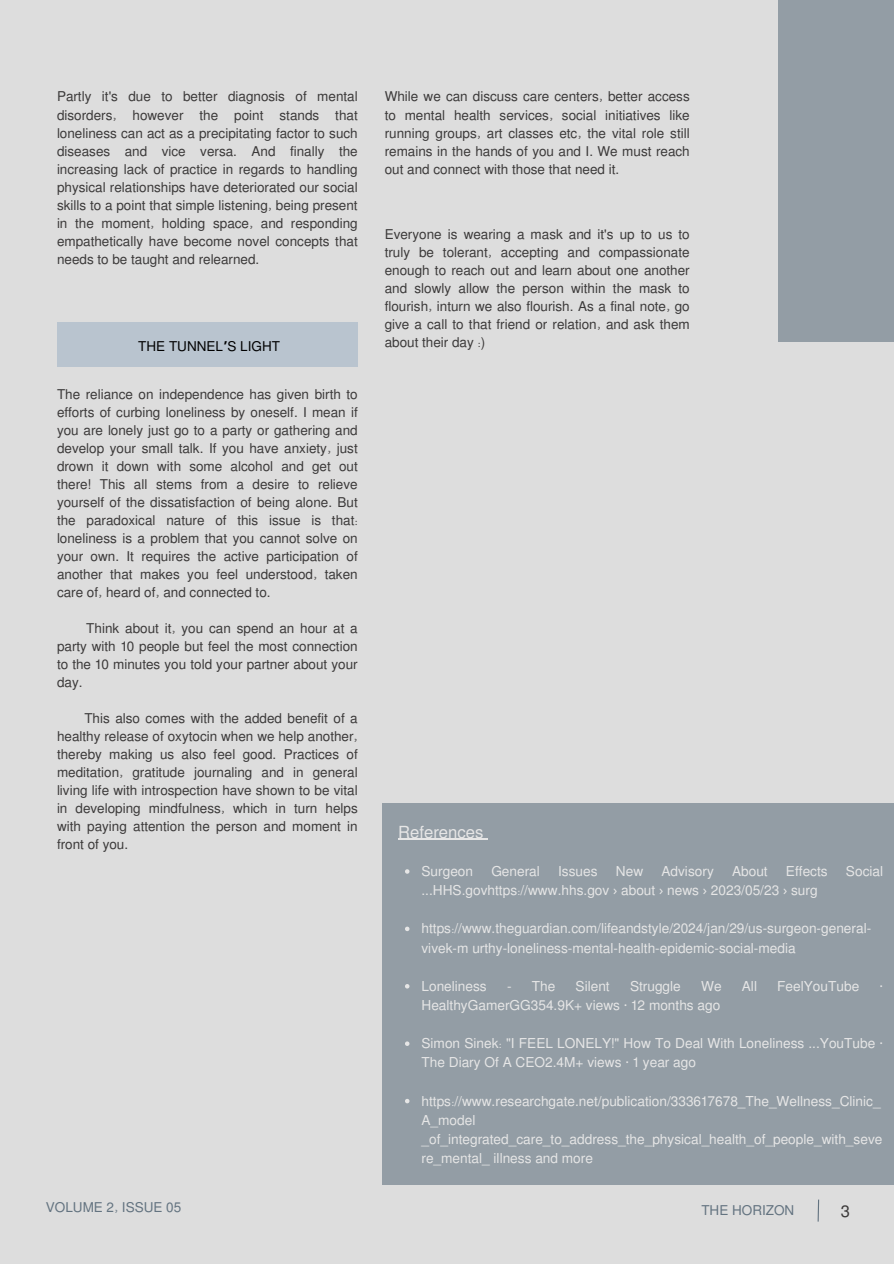
<style>
.page{position:relative;width:894px;height:1264px;background:#fff}
.page>*{position:absolute;margin:0;border:0;box-sizing:border-box;transform-origin:0 0}
.t1{font:16.65px "Mukti";color:#e6e6e6}
.t2{font:16.5px "Mukti";color:#3b3939}
.t3{font:13.65px/19.2px "Mukti";color:#e6e6e6}
.t4{font:13.65px "Noto Sans";color:#e6e6e6}
.t5{font:13.5px/18px "Mukti";color:#3b3939;text-align:justify}
.t6{font:13.5px "Mukti";color:#637380}
.t7{font:13.5px "Mukti";color:#000}
.s1{font-family:"Noto Sans Gurmukhi";font-weight:700}
.s2{font-family:"Noto Sans"}
</style>
<div class="page">
<div style="left:0;top:0;width:893px;height:1263px;background:#ddd"></div>
<svg style="left:817px;top:1199px;width:2px;height:23px"></svg>
<div style="left:382px;top:803px;width:511px;height:382px;background:#939da5"></div>
<hr style="left:398px;top:838px;width:85px;height:2px;background:#e6e6e6">
<svg style="left:405px;top:869px;width:4px;height:4px"></svg>
<svg style="left:405px;top:926px;width:4px;height:5px"></svg>
<svg style="left:405px;top:984px;width:4px;height:4px"></svg>
<svg style="left:405px;top:1041px;width:4px;height:4px"></svg>
<svg style="left:405px;top:1099px;width:4px;height:4px"></svg>
<div style="left:57px;top:323px;width:301px;height:44px;background:#b9c4cf"></div>
<div style="left:778px;top:0;width:115px;height:341px;background:#939da5"></div>
<h2 class="t5" style="left:57px;top:87px;width:302px">Partly it's due to better diagnosis of mental disorders, however the point stands that loneliness can act as a precipitating factor to such diseases and vice versa. And finally the increasing lack of practice in regards to handling physical relationships have deteriorated our social skills to a point that simple listening, being present in the moment, holding space, and responding empathetically have become novel concepts that needs to be taught and relearned.</h2>
<h2 class="t5" style="left:384px;top:87px;width:306px">While we can discuss care centers, better access to mental health services, social initiatives like running groups, art classes etc, the vital role still remains in the hands of you and I. We must reach out and connect with those that need it.</h2>
<p class="t5" style="left:384px;top:224px;width:306px">Everyone is wearing a mask and it's up to us to truly be tolerant, accepting and compassionate enough to reach out and learn about one another and slowly allow the person within the mask to flourish, inturn we also flourish. As a final note, go give a call to that friend or relation, and ask them about their day :)</p>
<p class="t7" style="left:138px;top:336px;width:143px">THE TUNNEL<span class="s1">’</span>S LIGHT</p>
<p class="t5" style="left:57px;top:385px;width:302px">The reliance on independence has given birth to efforts of curbing loneliness by oneself. I mean if you are lonely just go to a party or gathering and develop your small talk. If you have anxiety, just drown it down with some alcohol and get out there! This all stems from a desire to relieve yourself of the dissatisfaction of being alone. But the paradoxical nature of this issue is that: loneliness is a problem that you cannot solve on your own. It requires the active participation of another that makes you feel understood, taken care of, heard of, and connected to.</p>
<p class="t5" style="left:57px;top:619px;width:302px;text-indent:29px">Think about it, you can spend an hour at a party with 10 people but feel the most connection to the 10 minutes you told your partner about your day.</p>
<p class="t5" style="left:57px;top:709px;width:302px;text-indent:27px">This also comes with the added benefit of a healthy release of oxytocin when we help another, thereby making us also feel good. Practices of meditation, gratitude journaling and in general living life with introspection have shown to be vital in developing mindfulness, which in turn helps with paying attention the person and moment in front of you.</p>
<p class="t6" style="left:46px;top:1197px;width:137px">VOLUME 2, ISSUE 05</p>
<h3 class="t1" style="left:398px;top:820px;width:87px">References</h3>
<h2 class="t3" style="left:421px;top:860px;width:53px">Surgeon</h2>
<h2 class="t3" style="left:491px;top:860px;width:50px">General</h2>
<h2 class="t3" style="left:558px;top:860px;width:41px">Issues</h2>
<h2 class="t3" style="left:615px;top:860px;width:29px">New</h2>
<h2 class="t3" style="left:661px;top:860px;width:54px">Advisory</h2>
<h2 class="t3" style="left:731px;top:860px;width:37px">About</h2>
<h2 class="t3" style="left:785px;top:860px;width:43px">Effects</h2>
<h2 class="t3" style="left:845px;top:860px;width:39px">Social</h2>
<h2 class="t3" style="left:421px;top:880px;width:397px">...HHS.govhttps://www.hhs.gov <span class="s2">›</span> about <span class="s2">›</span> news <span class="s2">›</span> 2023/05/23 <span class="s2">›</span> surg</h2>
<h3 class="t3" style="left:421px;top:918px;width:451px">https://www.theguardian.com/lifeandstyle/2024/jan/29/us-surgeon-general&shy;vivek-m urthy-loneliness-mental-health-epidemic-social-media</h3>
<h3 class="t3" style="left:421px;top:975px;width:67px">Loneliness</h3>
<h3 class="t3" style="left:507px;top:975px;width:50px">- The</h3>
<h3 class="t3" style="left:575px;top:975px;width:36px">Silent</h3>
<h3 class="t3" style="left:629px;top:975px;width:52px">Struggle</h3>
<h3 class="t3" style="left:701px;top:975px;width:22px">We</h3>
<h3 class="t3" style="left:741px;top:975px;width:17px">All</h3>
<h3 class="t3" style="left:777px;top:975px;width:83px">FeelYouTube</h3>
<h3 class="t4" style="left:879px;top:976px;width:5px">·</h3>
<h3 class="t3" style="left:421px;top:994px;width:300px">HealthyGamerGG354.9K+ views <span class="s2">·</span> 12 months ago</h3>
<h3 class="t3" style="left:421px;top:1033px;width:463px">Simon Sinek: "I FEEL LONELY!" How To Deal With Loneliness ...YouTube <span class="s2">·<br></span>The Diary Of A CEO2.4M+ views <span class="s2">·</span> 1 year ago</h3>
<h1 class="t3" style="left:421px;top:1090px;width:462px">https://www.researchgate.net/publication/333617678_The_Wellness_Clinic_ A_model _of_integrated_care_to_address_the_physical_health_of_people_with_seve re_mental_ illness and more</h1>
<p class="t6" style="left:701px;top:1200px;width:94px">THE HORIZON</p>
<p class="t2" style="left:840px;top:1199px;width:11px">3</p>
</div>
